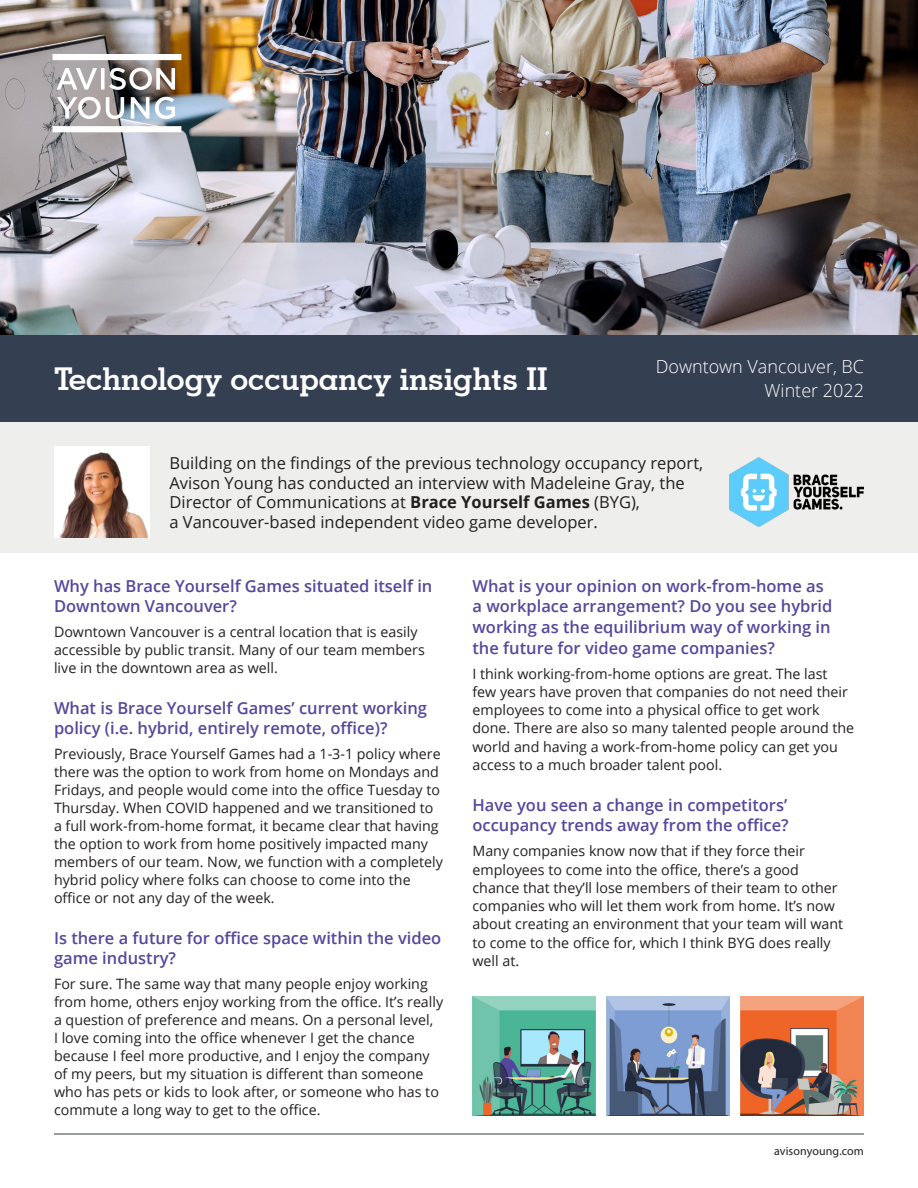
<style>
.page{position:relative;width:918px;height:1188px;background:#fff}
.page>*{position:absolute;margin:0;border:0;box-sizing:border-box;transform-origin:0 0}
.Report_Title{font:700 31.5px "Geometric Slab 703 BT";color:#fff}
.t1{font:300 18px "Open Sans";color:#fff}
.Heading_15pt{font:600 16.5px/20.7px "Open Sans";color:#55489d}
.t2{font:16.5px/19.8px "Open Sans";color:#231f20}
.t3{font:14.25px/18px "Open Sans";color:#231f20}
.report_title{font:12px "Myriad Pro";letter-spacing:.01em;color:#231f20}
.s1{font-weight:700}
</style>
<div class="page">
<img style="left:0;top:0;width:918px;height:335px">
<svg style="left:52px;top:54px;width:129px;height:6px"></svg>
<svg style="left:52px;top:126px;width:129px;height:6px"></svg>
<svg style="left:57px;top:68px;width:118px;height:22px"></svg>
<svg style="left:57px;top:97px;width:67px;height:22px"></svg>
<svg style="left:131px;top:97px;width:18px;height:22px"></svg>
<svg style="left:155px;top:97px;width:20px;height:22px"></svg>
<hr style="left:54px;top:1134px;width:810px;height:1px;background:#333e48">
<div style="left:0;top:422px;width:918px;height:130px;background:#eeefed"></div>
<div style="left:0;top:335px;width:918px;height:87px;background:#353f52"></div>
<div style="left:54px;top:447px;width:95px;height:91px;background:#fff"></div>
<img style="left:59px;top:452px;width:89px;height:86px">
<img style="left:473px;top:997px;width:391px;height:118px">
<img style="left:729px;top:458px;width:135px;height:68px">
<p class="Report_Title" style="left:54px;top:359px;width:495px">Technology occupancy insights II</p>
<p class="t1" style="left:656px;top:354px;width:210px">Downtown Vancouver, BC</p>
<p class="t1" style="left:765px;top:378px;width:101px">Winter 2022</p>
<p class="t2" style="left:169px;top:452px;width:535px">Building on the findings of the previous technology occupancy report, Avison Young has conducted an interview with Madeleine Gray, the Director of Communications at <span class="s1">Brace Yourself Games</span> (BYG),<br>a Vancouver-based independent video game developer.</p>
<p class="Heading_15pt" style="left:54px;top:575px;width:380px">Why has Brace Yourself Games situated itself in<br>Downtown Vancouver?</p>
<p class="t3" style="left:54px;top:622px;width:372px">Downtown Vancouver is a central location that is easily accessible by public transit. Many of our team members live in the downtown area as well.</p>
<p class="Heading_15pt" style="left:54px;top:697px;width:375px">What is Brace Yourself Games’ current working policy (i.e. hybrid, entirely remote, office)?</p>
<p class="t3" style="left:54px;top:744px;width:391px">Previously, Brace Yourself Games had a 1-3-1 policy where there was the option to work from home on Mondays and Fridays, and people would come into the office Tuesday to Thursday. When COVID happened and we transitioned to a full work-from-home format, it became clear that having the option to work from home positively impacted many members of our team. Now, we function with a completely hybrid policy where folks can choose to come into the office or not any day of the week.</p>
<p class="Heading_15pt" style="left:54px;top:927px;width:389px">Is there a future for office space within the video game industry?</p>
<p class="t3" style="left:54px;top:974px;width:391px">For sure. The same way that many people enjoy working from home, others enjoy working from the office. It’s really a question of preference and means. On a personal level,<br>I love coming into the office whenever I get the chance because I feel more productive, and I enjoy the company of my peers, but my situation is different than someone who has pets or kids to look after, or someone who has to commute a long way to get to the office.</p>
<p class="Heading_15pt" style="left:472px;top:575px;width:362px">What is your opinion on work-from-home as a workplace arrangement? Do you see hybrid working as the equilibrium way of working in the future for video game companies?</p>
<p class="t3" style="left:472px;top:664px;width:383px">I think working-from-home options are great. The last few years have proven that companies do not need their employees to come into a physical office to get work done. There are also so many talented people around the world and having a work-from-home policy can get you access to a much broader talent pool.</p>
<p class="Heading_15pt" style="left:472px;top:794px;width:318px">Have you seen a change in competitors’ occupancy trends away from the office?</p>
<p class="t3" style="left:472px;top:842px;width:372px">Many companies know now that if they force their employees to come into the office, there’s a good chance that they’ll lose members of their team to other companies who will let them work from home. It’s now about creating an environment that your team will want to come to the office for, which I think BYG does really well at.</p>
<p class="report_title" style="left:774px;top:1143px;width:91px">avisonyoung.com</p>
</div>
